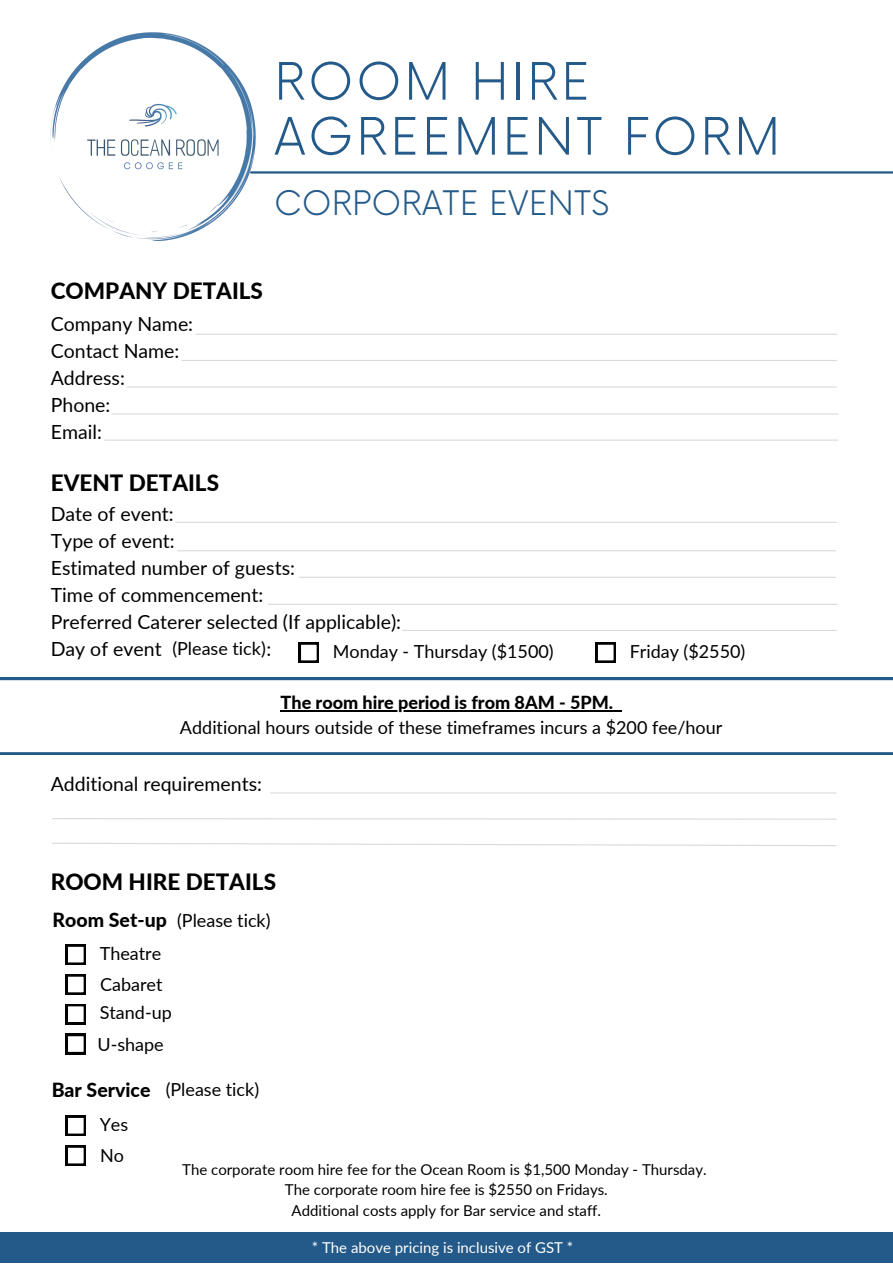
<style>
.page{position:relative;width:893px;height:1264px;background:#fff}
.page>*{position:absolute;margin:0;border:0;box-sizing:border-box;transform-origin:0 0}
.t1{font:300 50.25px/54.9px "Now";letter-spacing:.05em;color:#245a89}
.t2{font:300 33px "Now";color:#245a89}
.t3{font:800 22.5px "Lato";color:#000}
.t4{font:19.5px "Lato";color:#000}
.t5{font:800 19.5px "Lato";color:#000}
.t6{font:18px "Lato";color:#000}
.t7{font:800 18px "Lato";color:#000}
.t8{font:15px "Lato";color:#000}
.t9{font:15px "Lato";color:#fff}
.s1{font-size:19.5px}
</style>
<div class="page">
<div style="left:0;top:1232px;width:892px;height:30px;background:#245a89"></div>
<img style="left:51px;top:33px;width:204px;height:208px">
<hr style="left:251px;top:171px;width:641px;height:3px;background:#245a89">
<hr style="left:196px;top:334px;width:640px;height:1px;background:#d9d9d9">
<hr style="left:182px;top:360px;width:654px;height:1px;background:#d9d9d9">
<hr style="left:127px;top:386px;width:709px;height:1px;background:#d9d9d9">
<svg style="left:66px;top:944px;width:20px;height:20px"></svg>
<svg style="left:66px;top:974px;width:20px;height:20px"></svg>
<svg style="left:66px;top:1004px;width:20px;height:20px"></svg>
<svg style="left:66px;top:1033px;width:20px;height:21px"></svg>
<hr style="left:113px;top:413px;width:725px;height:1px;background:#d9d9d9">
<hr style="left:105px;top:439px;width:732px;height:1px;background:#d9d9d9">
<hr style="left:270px;top:792px;width:566px;height:1px;background:#d9d9d9">
<svg style="left:52px;top:818px;width:785px;height:2px"></svg>
<svg style="left:52px;top:842px;width:785px;height:4px"></svg>
<hr style="left:176px;top:522px;width:660px;height:1px;background:#d9d9d9">
<hr style="left:178px;top:550px;width:657px;height:1px;background:#d9d9d9">
<hr style="left:299px;top:576px;width:536px;height:2px;background:#d9d9d9">
<hr style="left:268px;top:603px;width:569px;height:2px;background:#d9d9d9">
<hr style="left:402px;top:630px;width:434px;height:1px;background:#d9d9d9">
<svg style="left:66px;top:1115px;width:20px;height:20px"></svg>
<svg style="left:66px;top:1145px;width:20px;height:20px"></svg>
<svg style="left:299px;top:642px;width:20px;height:20px"></svg>
<svg style="left:595px;top:642px;width:20px;height:20px"></svg>
<svg style="left:0;top:678px;width:892px;height:76px"></svg>
<hr style="left:280px;top:710px;width:333px;height:1px;background:#000">
<p class="t1" style="left:274px;top:57px;width:507px">ROOM HIRE<br>AGREEMENT FORM</p>
<p class="t2" style="left:274px;top:184px;width:337px">CORPORATE EVENTS</p>
<p class="t3" style="left:51px;top:277px;width:214px">COMPANY DETAILS</p>
<p class="t4" style="left:51px;top:312px;width:144px">Company Name:</p>
<p class="t4" style="left:51px;top:339px;width:130px">Contact Name:</p>
<p class="t4" style="left:51px;top:366px;width:76px">Address:</p>
<p class="t4" style="left:51px;top:393px;width:61px">Phone:</p>
<p class="t4" style="left:51px;top:420px;width:53px">Email:</p>
<p class="t3" style="left:51px;top:469px;width:170px">EVENT DETAILS</p>
<p class="t4" style="left:51px;top:502px;width:124px">Date of event:</p>
<p class="t4" style="left:51px;top:529px;width:125px">Type of event:</p>
<p class="t4" style="left:51px;top:556px;width:246px">Estimated number of guests:</p>
<p class="t4" style="left:51px;top:583px;width:214px">Time of commencement:</p>
<p class="t4" style="left:51px;top:610px;width:352px">Preferred Caterer selected (If applicable):</p>
<p class="t4" style="left:51px;top:637px;width:112px">Day of event</p>
<p class="t6" style="left:172px;top:637px;width:100px">(Please tick)<span class="s1">:</span></p>
<p class="t6" style="left:333px;top:640px;width:222px">Monday - Thursday ($1500)</p>
<p class="t6" style="left:629px;top:640px;width:117px">Friday ($2550)</p>
<p class="t7" style="left:280px;top:691px;width:334px">The room hire period is from 8AM - 5PM.</p>
<p class="t6" style="left:180px;top:716px;width:544px">Additional hours outside of these timeframes incurs a $200 fee/hour</p>
<p class="t4" style="left:51px;top:772px;width:213px">Additional requirements:</p>
<p class="t3" style="left:51px;top:867px;width:227px">ROOM HIRE DETAILS</p>
<p class="t5" style="left:53px;top:908px;width:116px">Room Set-up</p>
<p class="t6" style="left:100px;top:942px;width:63px">Theatre</p>
<p class="t6" style="left:100px;top:973px;width:64px">Cabaret</p>
<p class="t6" style="left:177px;top:909px;width:95px">(Please tick)</p>
<p class="t6" style="left:100px;top:1001px;width:74px">Stand-up</p>
<p class="t6" style="left:97px;top:1033px;width:68px">U-shape</p>
<p class="t5" style="left:52px;top:1077px;width:100px">Bar Service</p>
<p class="t6" style="left:166px;top:1077px;width:95px">(Please tick)</p>
<p class="t6" style="left:100px;top:1113px;width:30px">Yes</p>
<p class="t6" style="left:100px;top:1144px;width:25px">No</p>
<p class="t8" style="left:182px;top:1160px;width:526px">The corporate room hire fee for the Ocean Room is $1,500 Monday - Thursday.</p>
<p class="t8" style="left:285px;top:1180px;width:324px">The corporate room hire fee is $2550 on Fridays.</p>
<p class="t8" style="left:291px;top:1200px;width:311px">Additional costs apply for Bar service and staff.</p>
<p class="t9" style="left:312px;top:1238px;width:263px">* The above pricing is inclusive of GST *</p>
</div>
